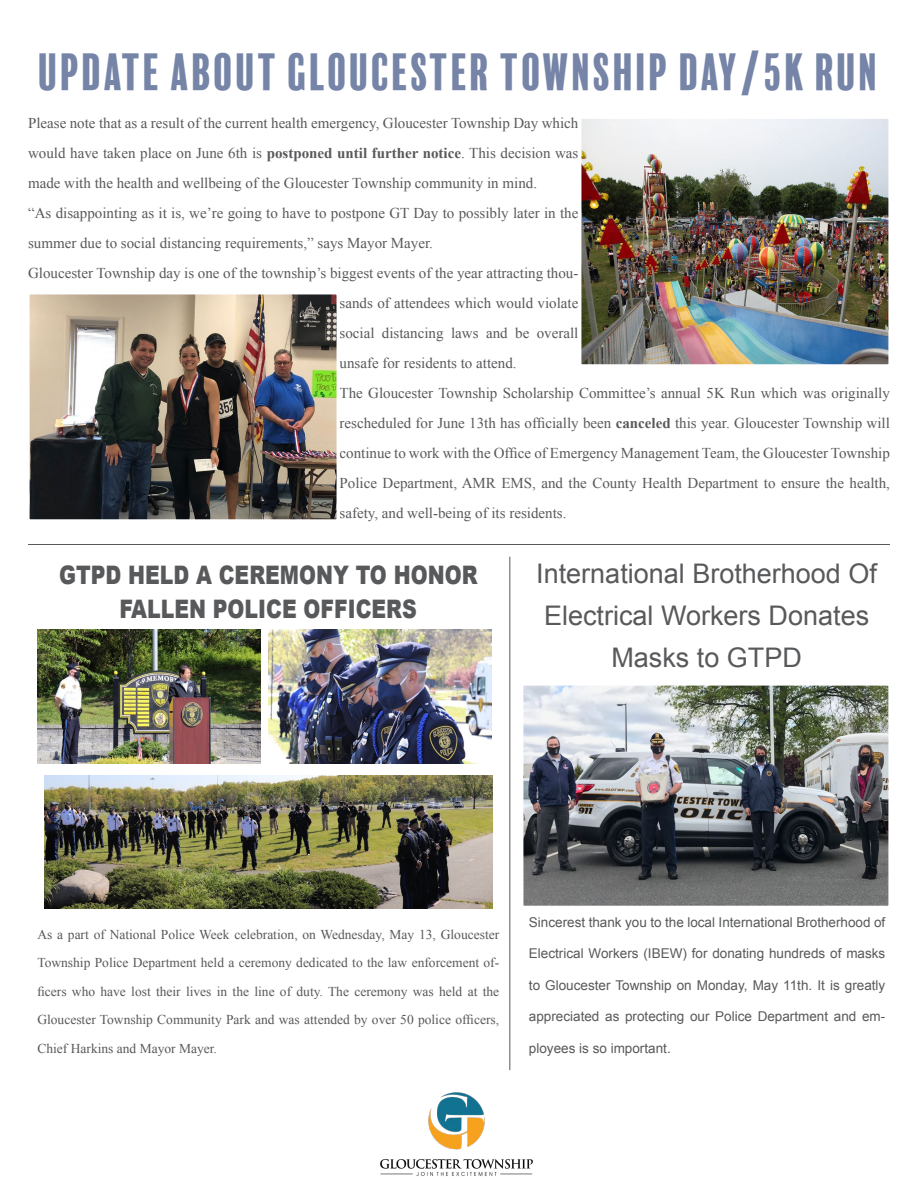
<style>
.page{position:relative;width:918px;height:1188px;background:#fff}
.page>*{position:absolute;margin:0;border:0;box-sizing:border-box;transform-origin:0 0}
.t1{font:48px "Balboa Plus Fill";color:#7584a7}
.t2{font:27px/42px "Arial";color:#58595b;text-align:center}
.t3{font:900 25.5px/34.5px "Arial";color:#58595b;text-align:center;scale:.8 1}
.t4{font:15px "Times New Roman";color:#58595b}
.t5{font:13.5px/28.5px "Times New Roman";color:#58595b;text-align:justify}
.t6{font:13.5px "Arial";color:#58595b}
.s1{font-weight:700}
</style>
<div class="page">
<hr style="left:28px;top:544px;width:862px;height:1px;background:#58595b">
<img style="left:582px;top:120px;width:305px;height:243px">
<div style="left:578px;top:116px;width:313px;height:251px;border:3px solid #fff"></div>
<img style="left:380px;top:1092px;width:153px;height:84px">
<img style="left:31px;top:295px;width:305px;height:223px">
<div style="left:27px;top:291px;width:313px;height:231px;border:3px solid #fff"></div>
<img style="left:524px;top:687px;width:363px;height:218px">
<div style="left:520px;top:683px;width:371px;height:226px;border:3px solid #fff"></div>
<hr style="left:510px;top:557px;width:1px;height:513px;background:#58595b">
<img style="left:37px;top:630px;width:223px;height:134px">
<img style="left:269px;top:630px;width:223px;height:134px">
<img style="left:44px;top:775px;width:448px;height:134px">
<h1 class="t1" style="left:38px;top:45px;width:843px">UPDATE ABOUT GLOUCESTER TOWNSHIP DAY/5K RUN</h1>
<p class="t4" style="left:28px;top:113px;width:552px">Please note that as a result of the current health emergency, Gloucester Township Day which</p>
<p class="t4" style="left:28px;top:143px;width:552px">would have taken place on June 6th is <span class="s1">postponed until further notice</span>. This decision was</p>
<p class="t4" style="left:28px;top:173px;width:511px">made with the health and wellbeing of the Gloucester Township community in mind.</p>
<p class="t4" style="left:28px;top:203px;width:552px">“As disappointing as it is, we’re going to have to postpone GT Day to possibly later in the</p>
<p class="t4" style="left:28px;top:233px;width:406px">summer due to social distancing requirements,” says Mayor Mayer.</p>
<p class="t4" style="left:28px;top:263px;width:552px">Gloucester Township day is one of the township’s biggest events of the year attracting thou-</p>
<p class="t4" style="left:340px;top:293px;width:240px">sands of attendees which would violate</p>
<p class="t4" style="left:340px;top:323px;width:240px">social distancing laws and be overall</p>
<p class="t4" style="left:340px;top:353px;width:179px">unsafe for residents to attend.</p>
<p class="t4" style="left:340px;top:383px;width:552px">The Gloucester Township Scholarship Committee’s annual 5K Run which was originally</p>
<p class="t4" style="left:340px;top:413px;width:552px">rescheduled for June 13th has officially been <span class="s1">canceled</span> this year. Gloucester Township will</p>
<p class="t4" style="left:340px;top:443px;width:552px">continue to work with the Office of Emergency Management Team, the Gloucester Township</p>
<p class="t4" style="left:340px;top:473px;width:552px">Police Department, AMR EMS, and the County Health Department to ensure the health,</p>
<p class="t4" style="left:340px;top:503px;width:228px">safety, and well-being of its residents.</p>
<h3 class="t3" style="left:59px;top:557px;width:525px">GTPD HELD A CEREMONY TO HONOR<br>FALLEN POLICE OFFICERS</h3>
<h2 class="t2" style="left:536px;top:553px;width:342px">International Brotherhood Of<br>Electrical Workers Donates<br>Masks to GTPD</h2>
<p class="t5" style="left:37px;top:920px;width:463px">As a part of National Police Week celebration, on Wednesday, May 13, Gloucester Township Police Department held a ceremony dedicated to the law enforcement of&shy;ficers who have lost their lives in the line of duty. The ceremony was held at the Gloucester Township Community Park and was attended by over 50 police officers, Chief Harkins and Mayor Mayer.</p>
<p class="t6" style="left:529px;top:913px;width:358px">Sincerest thank you to the local International Brotherhood of</p>
<p class="t6" style="left:529px;top:945px;width:358px">Electrical Workers (IBEW) for donating hundreds of masks</p>
<p class="t6" style="left:529px;top:976px;width:358px">to Gloucester Township on Monday, May 11th. It is greatly</p>
<p class="t6" style="left:529px;top:1008px;width:358px">appreciated as protecting our Police Department and em-</p>
<p class="t6" style="left:529px;top:1039px;width:143px">ployees is so important.</p>
</div>
